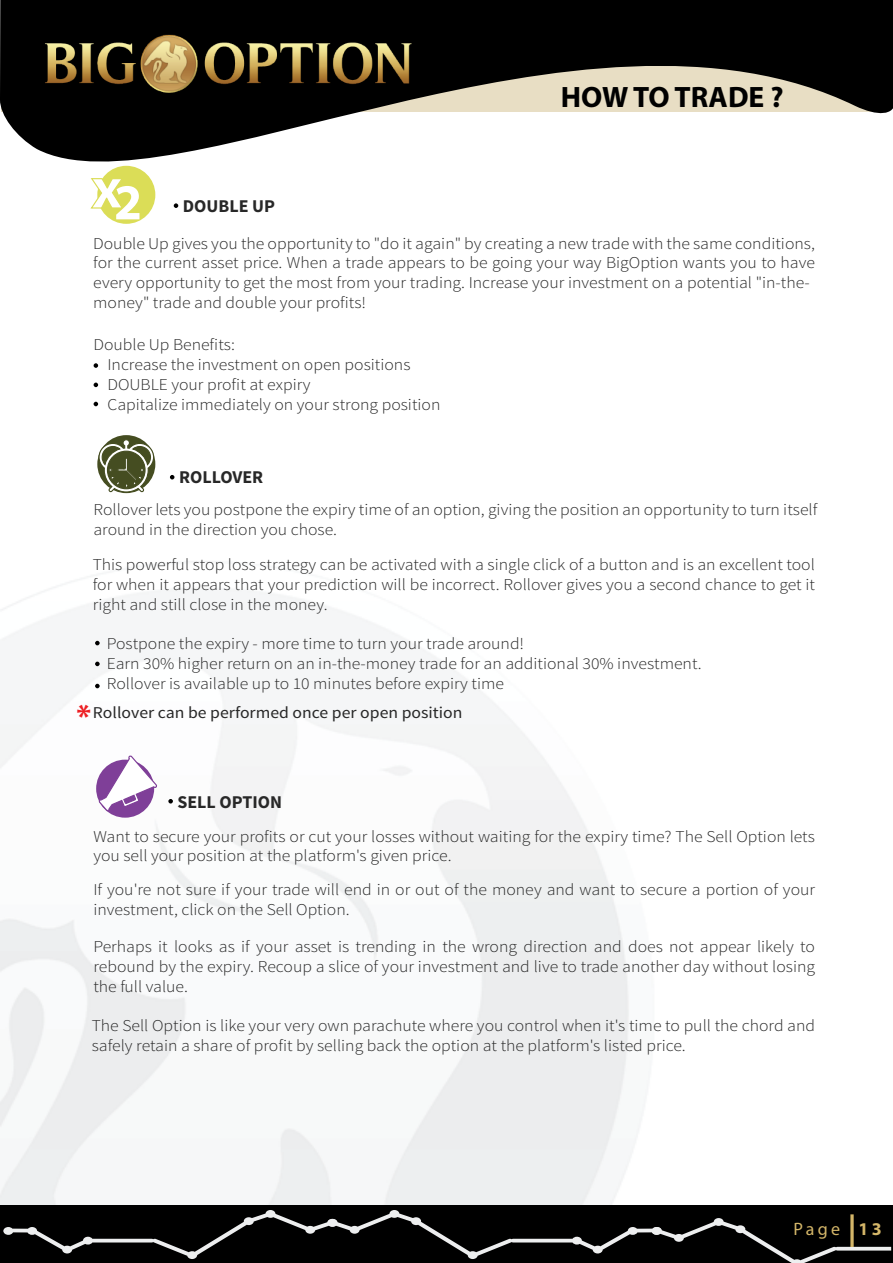
<style>
.page{position:relative;width:893px;height:1263px;background:#fff}
.page>*{position:absolute;margin:0;border:0;box-sizing:border-box;transform-origin:0 0}
.t1{font:700 50.55px "Myriad Pro";color:#fff}
.t2{font:48.3px "Myriad Pro";color:#d4b669;scale:.76 1}
.t3{font:700 32.55px "Myriad Pro";color:#ed1f24}
.t4{font:700 29.55px "Myriad Pro";color:#000}
.t5{font:700 18px "Source Sans Pro";color:#282828}
.t6{font:18px "Myriad Pro";color:#d4b669}
.t7{font:300 16.5px/19.8px "Source Sans Pro";color:#282828;scale:1.07 1}
.t8{font:16.5px "Source Sans Pro";color:#282828;scale:1.07 1}
.s1{font-weight:700}
</style>
<div class="page">
<svg style="left:0;top:0;width:893px;height:218px"></svg>
<img style="left:41px;top:28px;width:375px;height:70px">
<div style="left:0;top:1205px;width:893px;height:57px;background:#000"></div>
<svg style="left:3px;top:1210px;width:888px;height:53px"></svg>
<svg style="left:94px;top:363px;width:4px;height:5px"></svg>
<svg style="left:174px;top:203px;width:4px;height:5px"></svg>
<svg style="left:170px;top:475px;width:4px;height:4px"></svg>
<svg style="left:168px;top:799px;width:5px;height:4px"></svg>
<svg style="left:94px;top:383px;width:4px;height:4px"></svg>
<svg style="left:94px;top:402px;width:4px;height:4px"></svg>
<svg style="left:95px;top:641px;width:5px;height:4px"></svg>
<svg style="left:95px;top:662px;width:5px;height:4px"></svg>
<svg style="left:95px;top:684px;width:5px;height:4px"></svg>
<svg style="left:96px;top:760px;width:58px;height:58px"></svg>
<svg style="left:98px;top:755px;width:60px;height:57px"></svg>
<div style="left:97px;top:166px;width:58px;height:58px;background:#dbdd57;border-radius:50%"></div>
<svg style="left:89px;top:177px;width:32px;height:32px"></svg>
<svg style="left:97px;top:435px;width:58px;height:58px"></svg>
<svg style="left:98px;top:439px;width:57px;height:54px"></svg>
<h1 class="t1" style="left:114px;top:169px;width:30px">2</h1>
<p class="t5" style="left:183px;top:195px;width:94px">DOUBLE UP</p>
<h3 class="t4" style="left:561px;top:78px;width:224px">HOW TO TRADE ?</h3>
<p class="t7" style="left:93px;top:233px;width:676px">Double Up gives you the opportunity to "do it again" by creating a new trade with the same conditions, for the current asset price. When a trade appears to be going your way BigOption wants you to have every opportunity to get the most from your trading. Increase your investment on a potential "in-the&shy;money" trade and double your profits!</p>
<p class="t7" style="left:107px;top:335px;width:313px;text-indent:-14px">Double Up Benefits:<br>Increase the investment on open positions DOUBLE your profit at expiry<br>Capitalize immediately on your strong position</p>
<p class="t5" style="left:179px;top:465px;width:86px">ROLLOVER</p>
<p class="t7" style="left:93px;top:500px;width:678px">Rollover lets you postpone the expiry time of an option, giving the position an opportunity to turn itself around in the direction you chose.</p>
<p class="t7" style="left:93px;top:555px;width:677px;text-align:justify">This powerful stop loss strategy can be activated with a single click of a button and is an excellent tool for when it appears that your prediction will be incorrect. Rollover gives you a second chance to get it right and still close in the money.</p>
<p class="t7" style="left:107px;top:634px;width:558px">Postpone the expiry - more time to turn your trade around!<br>Earn 30% higher return on an in-the-money trade for an additional 30% investment.<br>Rollover is available up to 10 minutes before expiry time</p>
<h3 class="t3" style="left:76px;top:695px;width:16px">*</h3>
<p class="t8" style="left:93px;top:703px;width:347px">Rollover can be performed once per open position</p>
<p class="t5" style="left:178px;top:790px;width:106px">SELL OPTION</p>
<p class="t7" style="left:93px;top:826px;width:676px">Want to secure your profits or cut your losses without waiting for the expiry time? The Sell Option lets you sell your position at the platform's given price.</p>
<p class="t7" style="left:93px;top:880px;width:676px">If you're not sure if your trade will end in or out of the money and want to secure a portion of your investment, click on the Sell Option.</p>
<p class="t7" style="left:93px;top:937px;width:676px;text-align:justify">Perhaps it looks as if your asset is trending in the wrong direction and does not appear likely to rebound by the expiry. Recoup a slice of your investment and live to trade another day without losing the full value.</p>
<p class="t7" style="left:92px;top:1015px;width:678px">The Sell Option is like your very own parachute where you control when it's time to pull the chord and safely retain a share of profit by selling back the option at the platform's listed price.</p>
<h2 class="t2" style="left:848px;top:1200px;width:13px">I</h2>
<p class="t6" style="left:794px;top:1217px;width:90px">Page <span class="s1">13</span></p>
</div>
